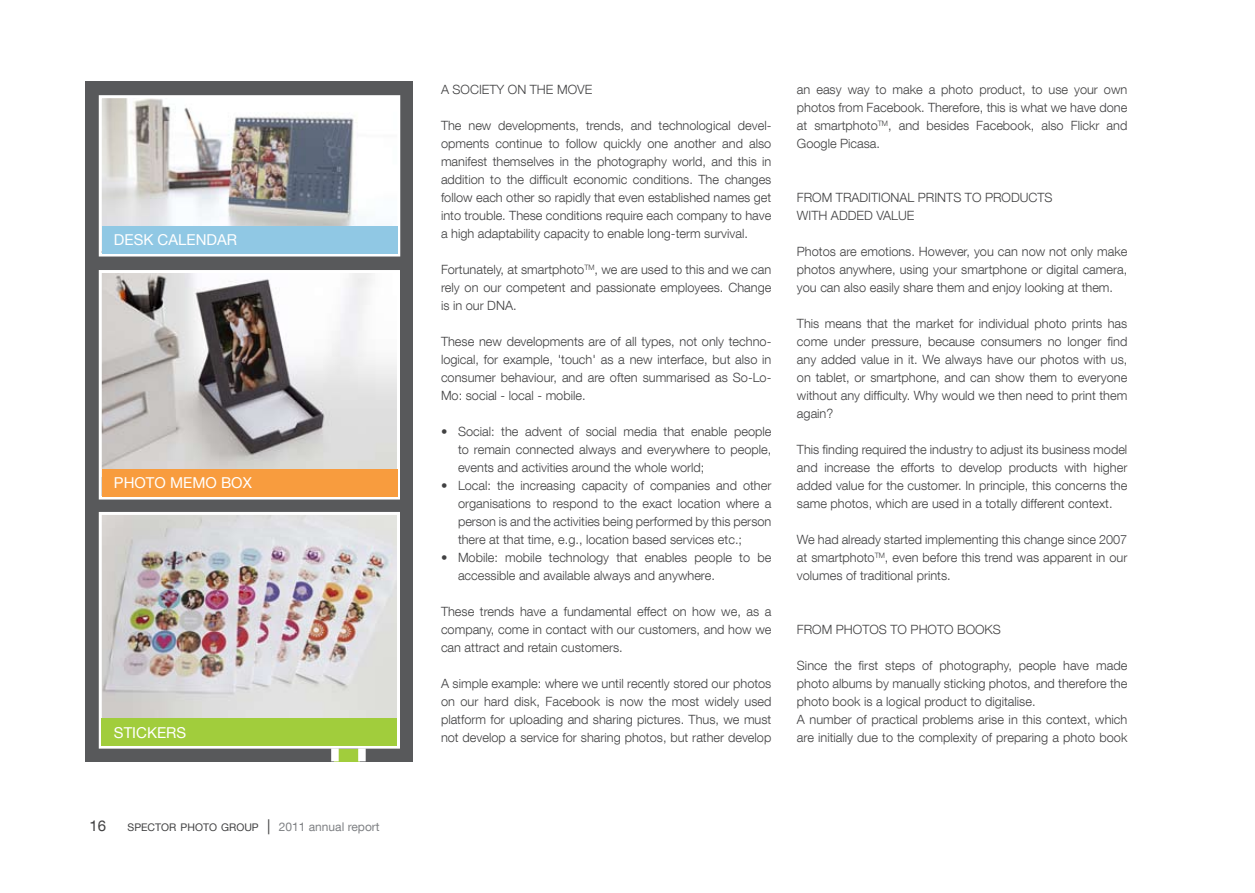
<style>
.page{position:relative;width:1255px;height:893px;background:#fff}
.page>*{position:absolute;margin:0;border:0;box-sizing:border-box;transform-origin:0 0}
.t1{font:15px "Helvetica Neue LT Com";color:#fff}
.t2{font:15px "Helvetica Neue LT Com";color:#414142}
.t3{font:300 12.75px/18px "Helvetica Neue LT Com";color:#414142;text-align:justify}
.t4{font:10.5px "Helvetica Neue LT Com";color:#414142}
.s1{font-size:15px}
.s2{font-size:12px;color:#808285}
</style>
<div class="page">
<div style="left:85px;top:81px;width:327px;height:680px;background:#58595b"></div>
<img style="left:103px;top:516px;width:293px;height:203px">
<div style="left:99px;top:512px;width:301px;height:237px;border:3px solid #fff"></div>
<img style="left:103px;top:274px;width:293px;height:195px">
<div style="left:99px;top:270px;width:301px;height:230px;border:3px solid #fff"></div>
<img style="left:103px;top:99px;width:293px;height:127px">
<div style="left:99px;top:95px;width:301px;height:162px;border:3px solid #fff"></div>
<div style="left:334px;top:749px;width:26px;height:12px;background:#a1cd3c"></div>
<div style="left:331px;top:748px;width:8px;height:13px;background:#fff"></div>
<div style="left:358px;top:748px;width:8px;height:13px;background:#fff"></div>
<div style="left:102px;top:226px;width:295px;height:27px;background:#90c8e4"></div>
<div style="left:102px;top:469px;width:295px;height:27px;background:#f89c3e"></div>
<div style="left:102px;top:719px;width:295px;height:27px;background:#a1cd3c"></div>
<p class="t1" style="left:114px;top:231px;width:104px">DESK CALENDAR</p>
<p class="t1" style="left:114px;top:474px;width:139px">PHOTO MEMO BOX</p>
<p class="t1" style="left:114px;top:723px;width:74px">STIC KERS</p>
<p class="t2" style="left:90px;top:817px;width:18px">16</p>
<p class="t4" style="left:128px;top:821px;width:253px">SPECTOR PHOTO GROUP <span class="s1">|</span> <span class="s2">2011 ANNUAL REPORT</span></p>
<p class="t3" style="left:441px;top:80px;width:153px">A SOCIETY ON THE MOVE</p>
<p class="t3" style="left:441px;top:116px;width:332px">The new developments, trends, and technological devel&shy;opments continue to follow quickly one another and also manifest themselves in the photography world, and this in addition to the difficult economic conditions. The changes follow each other so rapidly that even established names get into trouble. These conditions require each company to have a high adaptability capacity to enable long-term survival.</p>
<p class="t3" style="left:441px;top:260px;width:332px">Fortunately, at smartphoto<sup>TM</sup>, we are used to this and we can rely on our competent and passionate employees. Change is in our DNA.</p>
<p class="t3" style="left:441px;top:332px;width:332px">These new developments are of all types, not only techno&shy;logical, for example, 'touch' as a new interface, but also in consumer behaviour, and are often summarised as So-Lo-Mo: social - local - mobile.</p>
<p class="t3" style="left:458px;top:422px;width:315px;text-indent:-17px">• Social: the advent of social media that enable people to remain connected always and everywhere to people, events and activities around the whole world;</p>
<p class="t3" style="left:458px;top:476px;width:315px;text-indent:-17px">• Local: the increasing capacity of companies and other organisations to respond to the exact location where a person is and the activities being performed by this person there at that time, e.g., location based services etc.;</p>
<p class="t3" style="left:458px;top:548px;width:315px;text-indent:-17px">• Mobile: mobile technology that enables people to be accessible and available always and anywhere.</p>
<p class="t3" style="left:441px;top:602px;width:332px">These trends have a fundamental effect on how we, as a company, come in contact with our customers, and how we can attract and retain customers.</p>
<p class="t3" style="left:441px;top:674px;width:332px">A simple example: where we until recently stored our photos on our hard disk, Facebook is now the most widely used platform for uploading and sharing pictures. Thus, we must not develop a service for sharing photos, but rather develop</p>
<p class="t3" style="left:797px;top:80px;width:332px">an easy way to make a photo product, to use your own photos from Facebook. Therefore, this is what we have done at smartphoto<sup>TM</sup>, and besides Facebook, also Flickr and Google Picasa.</p>
<p class="t3" style="left:797px;top:188px;width:257px">FROM TRADITIONAL PRINTS TO PRODUCTS<br>WITH ADDED VALUE</p>
<p class="t3" style="left:797px;top:242px;width:332px">Photos are emotions. However, you can now not only make photos anywhere, using your smartphone or digital camera, you can also easily share them and enjoy looking at them.</p>
<p class="t3" style="left:797px;top:314px;width:332px">This means that the market for individual photo prints has come under pressure, because consumers no longer find any added value in it. We always have our photos with us, on tablet, or smartphone, and can show them to everyone without any difficulty. Why would we then need to print them again?</p>
<p class="t3" style="left:797px;top:440px;width:332px">This finding required the industry to adjust its business model and increase the efforts to develop products with higher added value for the customer. In principle, this concerns the same photos, which are used in a totally different context.</p>
<p class="t3" style="left:797px;top:530px;width:332px">We had already started implementing this change since 2007 at smartphoto<sup>TM</sup>, even before this trend was apparent in our volumes of traditional prints.</p>
<p class="t3" style="left:797px;top:620px;width:205px">FROM PHOTOS TO PHOTO BOOKS</p>
<p class="t3" style="left:797px;top:656px;width:332px;text-align:left">Since the first steps of photography, people have made photo albums by manually sticking photos, and therefore the photo book is a logical product to digitalise.<br>A number of practical problems arise in this context, which are initially due to the complexity of preparing a photo book</p>
</div>
